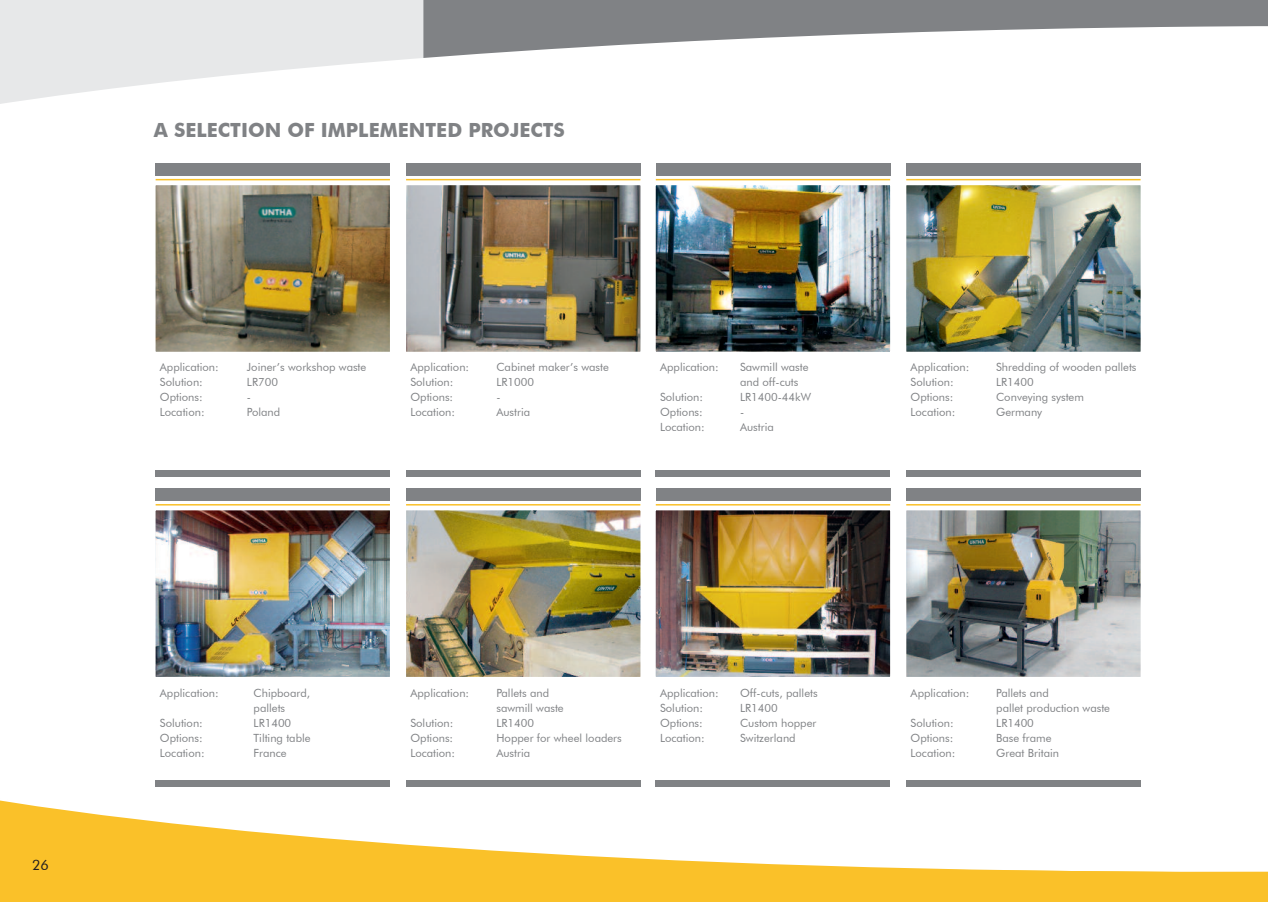
<style>
.page{position:relative;width:1268px;height:902px;background:#fff}
.page>*{position:absolute;margin:0;border:0;box-sizing:border-box;transform-origin:0 0}
.t1{font:700 19.5px "Futura BT";color:#808285}
.t2{font:14.25px "Futura BT";color:#231f20}
.t3{font:11.25px/15px "Futura BT";color:#808285}
</style>
<div class="page">
<div style="left:0;top:0;width:423px;height:21px;background:#e7e8e9"></div>
<div style="left:0;top:876px;width:1267px;height:25px;background:#fac129"></div>
<div style="left:423px;top:0;width:844px;height:21px;background:#808285"></div>
<svg style="left:0;top:780px;width:1267px;height:96px"></svg>
<svg style="left:0;top:21px;width:1267px;height:160px"></svg>
<img style="left:157px;top:187px;width:231px;height:163px">
<div style="left:154px;top:184px;width:237px;height:169px;border:2px solid #fff"></div>
<div style="left:156px;top:470px;width:234px;height:6px;background:#808285"></div>
<div style="left:156px;top:164px;width:234px;height:12px;background:#808285"></div>
<hr style="left:156px;top:179px;width:234px;height:1px;background:#fac129">
<div style="left:406px;top:164px;width:234px;height:12px;background:#808285"></div>
<hr style="left:406px;top:179px;width:234px;height:1px;background:#fac129">
<img style="left:407px;top:187px;width:232px;height:163px">
<div style="left:404px;top:184px;width:238px;height:169px;border:2px solid #fff"></div>
<div style="left:406px;top:470px;width:234px;height:6px;background:#808285"></div>
<img style="left:157px;top:512px;width:231px;height:163px">
<div style="left:154px;top:509px;width:237px;height:169px;border:2px solid #fff"></div>
<div style="left:156px;top:780px;width:234px;height:6px;background:#808285"></div>
<div style="left:156px;top:488px;width:234px;height:13px;background:#808285"></div>
<hr style="left:156px;top:504px;width:234px;height:1px;background:#fac129">
<div style="left:406px;top:488px;width:234px;height:13px;background:#808285"></div>
<hr style="left:406px;top:504px;width:234px;height:1px;background:#fac129">
<img style="left:407px;top:512px;width:232px;height:163px">
<div style="left:404px;top:509px;width:238px;height:169px;border:2px solid #fff"></div>
<div style="left:406px;top:780px;width:234px;height:6px;background:#808285"></div>
<img style="left:657px;top:187px;width:231px;height:163px">
<div style="left:654px;top:184px;width:237px;height:169px;border:2px solid #fff"></div>
<div style="left:655px;top:470px;width:234px;height:6px;background:#808285"></div>
<div style="left:655px;top:164px;width:235px;height:12px;background:#808285"></div>
<hr style="left:655px;top:179px;width:234px;height:1px;background:#fac129">
<div style="left:906px;top:164px;width:234px;height:12px;background:#808285"></div>
<hr style="left:906px;top:179px;width:234px;height:1px;background:#fac129">
<img style="left:907px;top:187px;width:231px;height:163px">
<div style="left:904px;top:184px;width:237px;height:169px;border:2px solid #fff"></div>
<div style="left:906px;top:470px;width:234px;height:6px;background:#808285"></div>
<img style="left:657px;top:512px;width:231px;height:163px">
<div style="left:654px;top:509px;width:237px;height:169px;border:2px solid #fff"></div>
<div style="left:655px;top:780px;width:234px;height:6px;background:#808285"></div>
<div style="left:655px;top:488px;width:235px;height:13px;background:#808285"></div>
<hr style="left:655px;top:504px;width:234px;height:1px;background:#fac129">
<div style="left:906px;top:488px;width:234px;height:13px;background:#808285"></div>
<hr style="left:906px;top:504px;width:234px;height:1px;background:#fac129">
<img style="left:907px;top:512px;width:231px;height:163px">
<div style="left:904px;top:509px;width:237px;height:169px;border:2px solid #fff"></div>
<div style="left:906px;top:780px;width:234px;height:6px;background:#808285"></div>
<p class="t2" style="left:32px;top:856px;width:18px">26</p>
<h1 class="t1" style="left:154px;top:118px;width:412px">A SELECTION OF IMPLEMENTED PROJECTS</h1>
<p class="t3" style="left:160px;top:360px;width:60px">Application:<br>Solution: options: location:</p>
<p class="t3" style="left:247px;top:360px;width:121px">joiner’s workshop waste lR700<br>-<br>poland</p>
<p class="t3" style="left:410px;top:360px;width:60px">Application:<br>Solution: options: location:</p>
<p class="t3" style="left:496px;top:360px;width:114px">Cabinet maker’s waste lR1000<br>-<br>Austria</p>
<p class="t3" style="left:660px;top:360px;width:60px">Application:</p>
<p class="t3" style="left:660px;top:390px;width:46px">Solution: options: location:</p>
<p class="t3" style="left:740px;top:360px;width:72px">Sawmill waste and off-cuts lR1400-44kW -<br>Austria</p>
<p class="t3" style="left:910px;top:360px;width:60px">Application:<br>Solution: options: location:</p>
<p class="t3" style="left:995px;top:360px;width:142px">Shredding of wooden pallets lR1400<br>Conveying system<br>germany</p>
<p class="t3" style="left:160px;top:685px;width:60px">Application:</p>
<p class="t3" style="left:160px;top:715px;width:46px">Solution: options: location:</p>
<p class="t3" style="left:253px;top:685px;width:59px">Chipboard, pallets lR1400<br>Tilting table france</p>
<p class="t3" style="left:410px;top:685px;width:60px">Application:</p>
<p class="t3" style="left:410px;top:715px;width:46px">Solution: options: location:</p>
<p class="t3" style="left:496px;top:685px;width:127px">pallets and<br>sawmill waste<br>lR1400<br>Hopper for wheel loaders<br>Austria</p>
<p class="t3" style="left:660px;top:685px;width:60px">Application:<br>Solution: options: location:</p>
<p class="t3" style="left:740px;top:685px;width:79px">off-cuts, pallets lR1400<br>Custom hopper<br>Switzerland</p>
<p class="t3" style="left:910px;top:685px;width:60px">Application:</p>
<p class="t3" style="left:910px;top:715px;width:46px">Solution: options: location:</p>
<p class="t3" style="left:996px;top:685px;width:115px">pallets and<br>pallet production waste lR1400<br>Base frame<br>great Britain</p>
</div>
